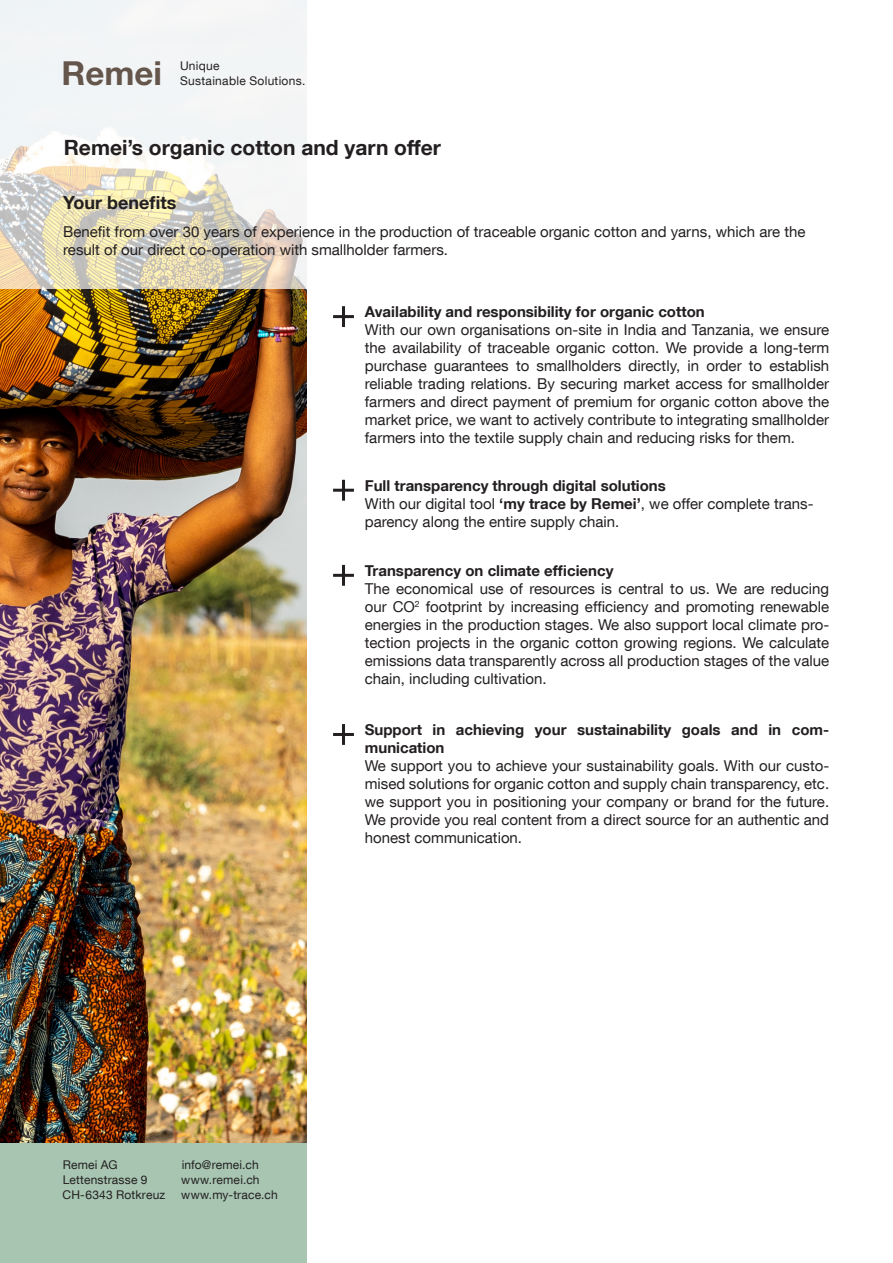
<style>
.page{position:relative;width:893px;height:1263px;background:#fff}
.page>*{position:absolute;margin:0;border:0;box-sizing:border-box;transform-origin:0 0}
.t1{font:700 33.15px "Helvetica Neue LT Std";color:#65564c}
.t2{font:700 21px "Helvetica Neue LT Com";color:#231f20}
.t3{font:700 18px "Helvetica Neue LT Com";color:#231f20}
.t4{font:15px/18px "Helvetica Neue LT Com";color:#231f20;text-align:justify}
.t5{font:700 15px/18px "Helvetica Neue LT Com";color:#231f20}
.t6{font:12px/15px "Helvetica Neue LT Com";letter-spacing:.02em;color:#231f20}
.s1{font-weight:700}
</style>
<div class="page">
<div style="left:0;top:0;width:306px;height:1263px;background:#a7c5b1"></div>
<img style="left:0;top:288px;width:306px;height:855px">
<svg style="left:0;top:0;width:307px;height:288px;background:#ebeae1"></svg>
<hr style="left:342px;top:480px;width:3px;height:21px;background:#231f20">
<hr style="left:333px;top:489px;width:21px;height:3px;background:#231f20">
<hr style="left:342px;top:306px;width:3px;height:21px;background:#231f20">
<hr style="left:333px;top:315px;width:21px;height:3px;background:#231f20">
<hr style="left:342px;top:565px;width:3px;height:21px;background:#231f20">
<hr style="left:333px;top:574px;width:21px;height:3px;background:#231f20">
<hr style="left:342px;top:724px;width:3px;height:21px;background:#231f20">
<hr style="left:333px;top:733px;width:21px;height:3px;background:#231f20">
<h1 class="t1" style="left:61px;top:53px;width:102px">Remei</h1>
<p class="t6" style="left:180px;top:58px;width:127px">Unique<br>Sustainable Solutions.</p>
<h2 class="t2" style="left:64px;top:135px;width:379px">Remei’s organic cotton and yarn offer</h2>
<p class="t3" style="left:63px;top:192px;width:115px">Your benefits</p>
<p class="t4" style="left:63px;top:222px;width:744px">Benefit from over 30 years of experience in the production of traceable organic cotton and yarns, which are the result of our direct co-operation with smallholder farmers.</p>
<p class="t5" style="left:365px;top:302px;width:341px">Availability and responsibility for organic cotton</p>
<p class="t4" style="left:365px;top:320px;width:466px">With our own organisations on-site in India and Tanzania, we ensure the availability of traceable organic cotton. We provide a long-term purchase guarantees to smallholders directly, in order to establish reliable trading relations. By securing market access for smallholder farmers and direct payment of premium for organic cotton above the market price, we want to actively contribute to integrating smallholder farmers into the textile supply chain and reducing risks for them.</p>
<p class="t4" style="left:365px;top:476px;width:450px;text-align:left"><span class="s1">Full transparency through digital solutions<br></span>With our digital tool <span class="s1">‘my trace by Remei’</span>, we offer complete trans&shy;parency along the entire supply chain.</p>
<p class="t5" style="left:365px;top:561px;width:250px">Transparency on climate efficiency</p>
<p class="t4" style="left:365px;top:579px;width:466px">The economical use of resources is central to us. We are reducing our CO<sup>2</sup> footprint by increasing efficiency and promoting renewable energies in the production stages. We also support local climate pro&shy;tection projects in the organic cotton growing regions. We calculate emissions data transparently across all production stages of the value chain, including cultivation.</p>
<p class="t5" style="left:365px;top:720px;width:466px">Support in achieving your sustainability goals and in com&shy;munication</p>
<p class="t4" style="left:365px;top:756px;width:466px">We support you to achieve your sustainability goals. With our custo&shy;mised solutions for organic cotton and supply chain transparency, etc. we support you in positioning your company or brand for the future.<br>We provide you real content from a direct source for an authentic and honest communication.</p>
<p class="t6" style="left:63px;top:1157px;width:104px">Remei AG<br>Lettenstrasse 9<br>CH-6343 Rotkreuz</p>
<p class="t6" style="left:181px;top:1157px;width:98px">info@remei.ch www.remei.ch www.my-trace.ch</p>
</div>
